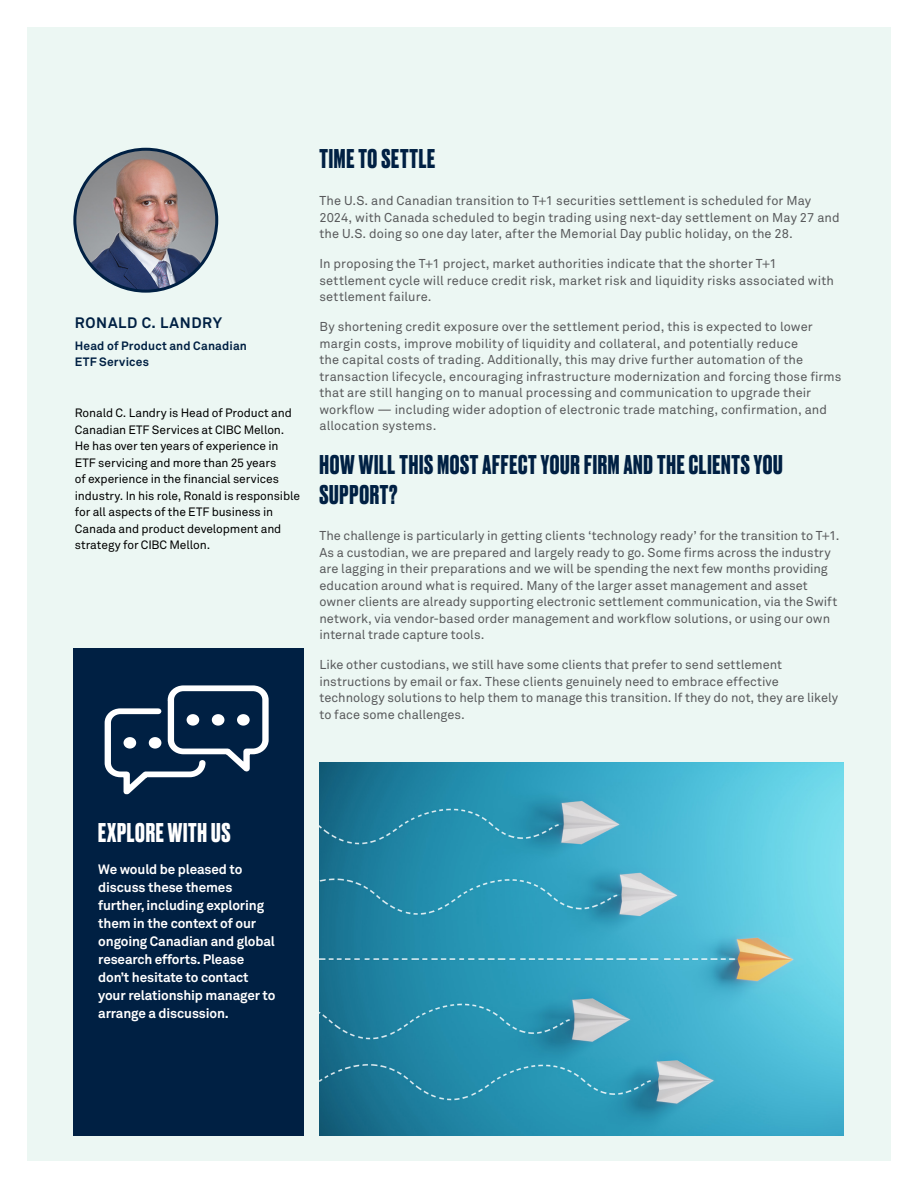
<style>
.page{position:relative;width:918px;height:1188px;background:#fff}
.page>*{position:absolute;margin:0;border:0;box-sizing:border-box;transform-origin:0 0}
.t1{font:700 25.5px/30px "Druk";letter-spacing:.03em;color:#002043}
.t2{font:700 25.5px "Druk";letter-spacing:.03em;color:#fff}
.SubHead{font:700 15px "Akkurat Pro";letter-spacing:.045em;color:#002043}
.Body_Copy_9_12__5{font:700 13.5px/18px "Akkurat Pro";letter-spacing:-.01em;color:#fff}
.Body_Copy__Akkurat_Pro{font:12.75px/16.5px "Akkurat Pro";letter-spacing:.005em;color:#58595b}
.Footnotes___Captions{font:12px/16.5px "Akkurat Pro";letter-spacing:-.01em;color:#000}
.Footnotes___Captions-2{font:700 12px "Akkurat Pro";letter-spacing:.015em;color:#002043}
</style>
<div class="page">
<div style="left:27px;top:27px;width:864px;height:1134px;background:#ecf7f3"></div>
<img style="left:75px;top:149px;width:142px;height:142px;border-radius:71px">
<div style="left:73px;top:148px;width:145px;height:145px;border:3px solid #002043;border-radius:50%"></div>
<div style="left:73px;top:648px;width:231px;height:488px;background:#002043"></div>
<svg style="left:104px;top:685px;width:165px;height:110px"></svg>
<div style="left:124px;top:737px;width:12px;height:12px;border:6px solid #fff;border-radius:50%"></div>
<div style="left:149px;top:737px;width:12px;height:12px;border:6px solid #fff;border-radius:50%"></div>
<div style="left:237px;top:714px;width:13px;height:12px;border:6px solid #fff;border-radius:50%"></div>
<div style="left:212px;top:714px;width:12px;height:12px;border:6px solid #fff;border-radius:50%"></div>
<div style="left:187px;top:714px;width:12px;height:12px;border:6px solid #fff;border-radius:50%"></div>
<img style="left:320px;top:762px;width:523px;height:374px">
<p class="SubHead" style="left:75px;top:313px;width:149px">RONALD C. LANDRY</p>
<p class="Footnotes___Captions-2" style="left:75px;top:339px;width:174px">Head of Product and Canadian</p>
<p class="Footnotes___Captions-2" style="left:75px;top:354px;width:76px">ETF Services</p>
<p class="Footnotes___Captions" style="left:75px;top:405px;width:227px">Ronald C. Landry is Head of Product and Canadian ETF Services at CIBC Mellon.<br>He has over ten years of experience in ETF servicing and more than 25 years<br>of experience in the financial services industry. In his role, Ronald is responsible for all aspects of the ETF business in Canada and product development and strategy for CIBC Mellon.</p>
<p class="t1" style="left:320px;top:143px;width:117px">TIME TO SETTLE</p>
<p class="Body_Copy__Akkurat_Pro" style="left:320px;top:193px;width:522px">The U.S. and Canadian transition to T+1 securities settlement is scheduled for May<br>2024, with Canada scheduled to begin trading using next-day settlement on May 27 and the U.S. doing so one day later, after the Memorial Day public holiday, on the 28.</p>
<p class="Body_Copy__Akkurat_Pro" style="left:320px;top:256px;width:516px">In proposing the T+1 project, market authorities indicate that the shorter T+1 settlement cycle will reduce credit risk, market risk and liquidity risks associated with settlement failure.</p>
<p class="Body_Copy__Akkurat_Pro" style="left:320px;top:319px;width:524px">By shortening credit exposure over the settlement period, this is expected to lower margin costs, improve mobility of liquidity and collateral, and potentially reduce<br>the capital costs of trading. Additionally, this may drive further automation of the transaction lifecycle, encouraging infrastructure modernization and forcing those firms that are still hanging on to manual processing and communication to upgrade their workflow — including wider adoption of electronic trade matching, confirmation, and allocation systems.</p>
<p class="t1" style="left:320px;top:448px;width:465px">HOW WILL THIS MOST AFFECT YOUR FIRM AND THE CLIENTS YOU<br>SUPPORT?</p>
<p class="Body_Copy__Akkurat_Pro" style="left:320px;top:528px;width:521px">The challenge is particularly in getting clients ‘technology ready’ for the transition to T+1.<br>As a custodian, we are prepared and largely ready to go. Some firms across the industry are lagging in their preparations and we will be spending the next few months providing education around what is required. Many of the larger asset management and asset owner clients are already supporting electronic settlement communication, via the Swift network, via vendor-based order management and workflow solutions, or using our own internal trade capture tools.</p>
<p class="Body_Copy__Akkurat_Pro" style="left:320px;top:657px;width:520px">Like other custodians, we still have some clients that prefer to send settlement instructions by email or fax. These clients genuinely need to embrace effective technology solutions to help them to manage this transition. If they do not, they are likely to face some challenges.</p>
<p class="t2" style="left:98px;top:815px;width:134px">EXPLORE WITH US</p>
<p class="Body_Copy_9_12__5" style="left:98px;top:860px;width:179px">We would be pleased to discuss these themes further, including exploring them in the context of our ongoing Canadian and global research efforts. Please don’t hesitate to contact your relationship manager to arrange a discussion.</p>
</div>
